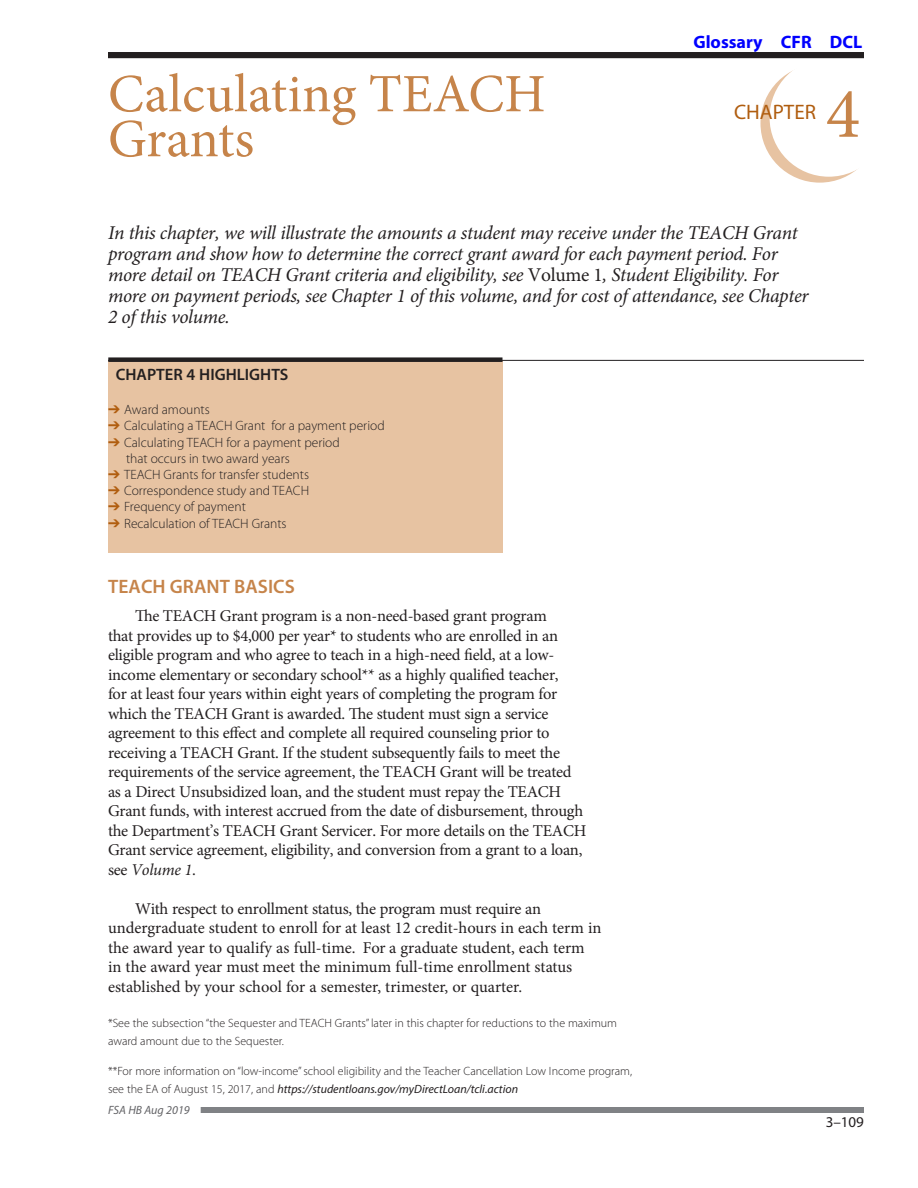
<style>
.page{position:relative;width:918px;height:1188px;background:#fff}
.page>*{position:absolute;margin:0;border:0;box-sizing:border-box;transform-origin:0 0}
.t1{font:72px "Minion Pro";color:#c6844a}
.Chapter_Heading__ID{font:54px/45px "Minion Pro";color:#c6844a}
.t2{font:21px "Myriad Pro";color:#b05d0f}
.t3{font:italic 19.5px/21px "Minion Pro";letter-spacing:-.015em;color:#231f20}
.Subhead{font:600 19.5px "Myriad Pro";letter-spacing:.005em;color:#c6844a}
.t4{font:700 18px "Myriad Pro";color:#00f}
.Body_Text{font:16.5px/19.5px "Minion Pro";letter-spacing:-.015em;color:#231f20}
.sidebar_title{font:600 16.5px "Myriad Pro";color:#231f20}
.t5{font:15px "Myriad Pro";color:#231f20}
.sidebar_text{font:300 13.5px "Myriad Pro";color:#231f20}
.Box-_text{font:300 12px/18px "Myriad Pro";color:#231f20}
.t6{font:italic 12px "Myriad Pro";color:#636366}
.s1{font-style:normal}
.s2{color:#b05d0f}
.s3{font-style:italic}
.s4{font-weight:400;font-style:italic}
</style>
<div class="page">
<div style="left:108px;top:361px;width:394px;height:191px;background:#e7c3a2"></div>
<div style="left:108px;top:357px;width:394px;height:5px;background:#231f20"></div>
<div style="left:760px;top:64px;width:119px;height:119px;border:12px solid #e7c3a2;border-radius:50%"></div>
<div style="left:770px;top:58px;width:118px;height:119px;background:#fff;border-radius:50%"></div>
<div style="left:108px;top:52px;width:756px;height:6px;background:#231f20"></div>
<div style="left:201px;top:1107px;width:663px;height:6px;background:#808285"></div>
<hr style="left:108px;top:360px;width:756px;height:1px;background:#231f20">
<p class="Chapter_Heading__ID" style="left:108px;top:72px;width:439px">Calculating TEACH<br>Grants</p>
<p class="t4" style="left:693px;top:30px;width:171px">Glossary CFR DCL</p>
<p class="t2" style="left:734px;top:99px;width:83px">CHAPTER</p>
<h1 class="t1" style="left:826px;top:66px;width:36px">4</h1>
<p class="t3" style="left:108px;top:223px;width:702px">In this chapter, we will illustrate the amounts a student may receive under the TEACH Grant program and show how to determine the correct grant award for each payment period. For more detail on TEACH Grant criteria and eligibility, see <span class="s1">Volume 1</span>, Student Eligibility. For more on payment periods, see Chapter 1 of this volume, and for cost of attendance, see Chapter 2 of this volume.</p>
<p class="sidebar_title" style="left:116px;top:364px;width:174px">CHAPTER 4 HIGHLIGHTS</p>
<p class="sidebar_text" style="left:108px;top:402px;width:103px"><span class="s2">➔</span> Award amounts</p>
<p class="sidebar_text" style="left:108px;top:418px;width:278px"><span class="s2">➔</span> Calculating a TEACH Grant for a payment period</p>
<p class="sidebar_text" style="left:108px;top:434px;width:233px"><span class="s2">➔</span> Calculating TEACH for a payment period</p>
<p class="sidebar_text" style="left:126px;top:450px;width:165px">that occurs in two award years</p>
<p class="sidebar_text" style="left:108px;top:466px;width:202px"><span class="s2">➔</span> TEACH Grants for transfer students</p>
<p class="sidebar_text" style="left:108px;top:483px;width:202px"><span class="s2">➔</span> Correspondence study and TEACH</p>
<p class="sidebar_text" style="left:108px;top:499px;width:139px"><span class="s2">➔</span> Frequency of payment</p>
<p class="sidebar_text" style="left:108px;top:515px;width:180px"><span class="s2">➔</span> Recalculation of TEACH Grants</p>
<p class="Subhead" style="left:108px;top:574px;width:188px">TEACH GRANT BASICS</p>
<p class="Body_Text" style="left:108px;top:606px;width:480px;text-indent:27px">The TEACH Grant program is a non-need-based grant program<br>that provides up to $4,000 per year* to students who are enrolled in an eligible program and who agree to teach in a high-need field, at a low&shy;income elementary or secondary school** as a highly qualified teacher,<br>for at least four years within eight years of completing the program for which the TEACH Grant is awarded. The student must sign a service agreement to this effect and complete all required counseling prior to receiving a TEACH Grant. If the student subsequently fails to meet the requirements of the service agreement, the TEACH Grant will be treated as a Direct Unsubsidized loan, and the student must repay the TEACH Grant funds, with interest accrued from the date of disbursement, through the Department’s TEACH Grant Servicer. For more details on the TEACH Grant service agreement, eligibility, and conversion from a grant to a loan, see <span class="s3">Volume 1</span>.</p>
<p class="Body_Text" style="left:108px;top:899px;width:495px;text-indent:27px">With respect to enrollment status, the program must require an undergraduate student to enroll for at least 12 credit-hours in each term in the award year to qualify as full-time. For a graduate student, each term in the award year must meet the minimum full-time enrollment status established by your school for a semester, trimester, or quarter.</p>
<p class="Box-_text" style="left:108px;top:1014px;width:511px">*See the subsection “the Sequester and TEACH Grants” later in this chapter for reductions to the maximum award amount due to the Sequester.</p>
<p class="Box-_text" style="left:108px;top:1062px;width:526px">**For more information on “low-income” school eligibility and the Teacher Cancellation Low Income program, see the EA of August 15, 2017, and <span class="s4">https://studentloans.gov/myDirectLoan/tcli.action</span></p>
<p class="t6" style="left:108px;top:1103px;width:83px">FSA HB Aug 2019</p>
<p class="t5" style="left:826px;top:1113px;width:40px">3–109</p>
</div>
